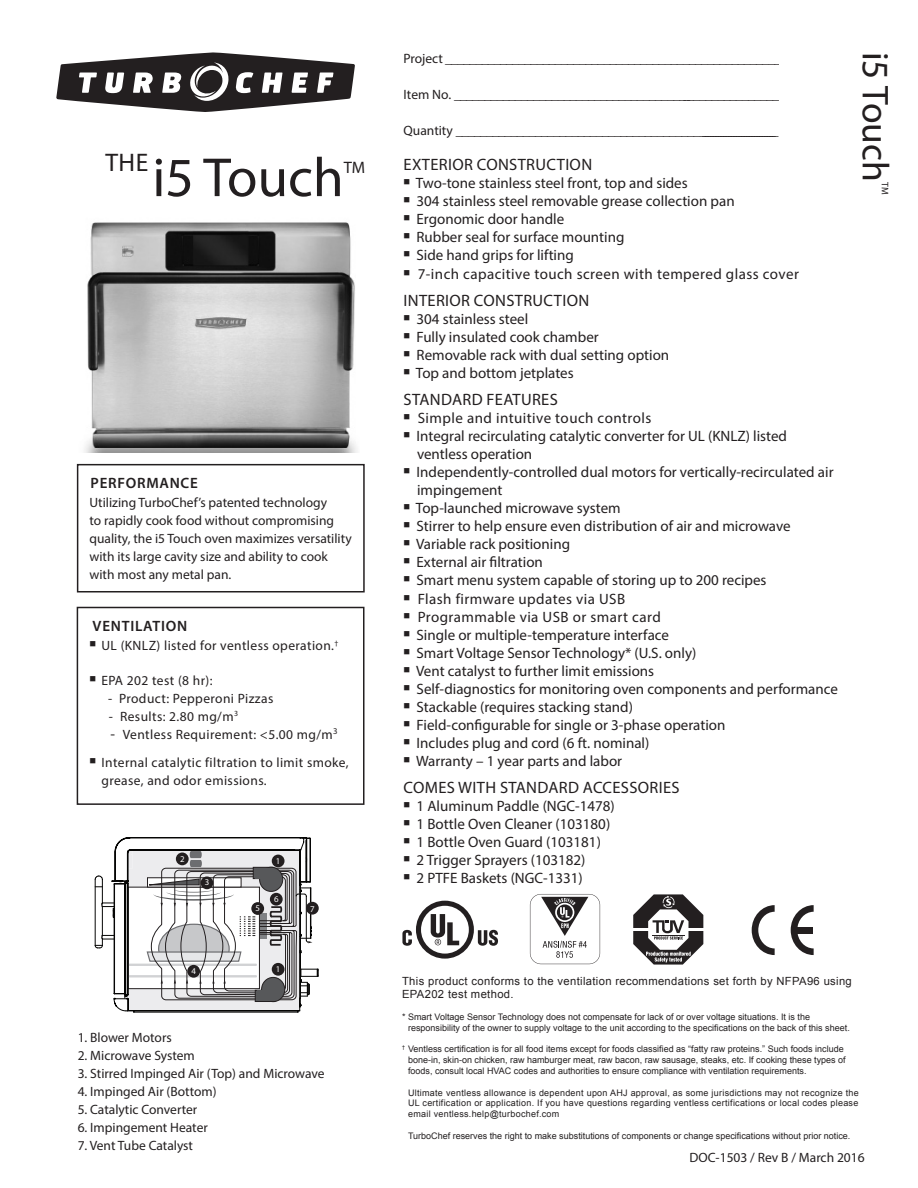
<style>
.page{position:relative;width:918px;height:1188px;background:#fff}
.page>*{position:absolute;margin:0;border:0;box-sizing:border-box;transform-origin:0 0}
.t1{font:55.5px "Myriad Pro";color:#231f20}
.t2{font:37.5px "Myriad Pro";color:#231f20}
.t3{font:25.5px "Myriad Pro";color:#231f20}
.t4{font:16.65px "Myriad Pro";color:#231f20}
.t5{font:16.5px "Myriad Pro";letter-spacing:.02em;color:#231f20}
.t6{font:15px/18px "Myriad Pro";color:#231f20}
.t7{font:15px "Myriad Pro";letter-spacing:.03em;color:#231f20}
.body{font:600 15px "Myriad Pro";letter-spacing:.05em;color:#231f20}
.body-2{font:13.5px/18px "Myriad Pro";color:#231f20}
.body-3{font:13.5px/18px "Myriad Pro";letter-spacing:.03em;color:#231f20}
.body-4{font:11.25px/13.5px "Arial";letter-spacing:.03em;color:#231f20}
.t8{font:9.6px "Myriad Pro";color:#231f20}
.body-5{font:9px/10.8px "Arial";color:#231f20}
.body-6{font:9px/10.8px "Arial";letter-spacing:.03em;color:#231f20}
.t9{font:8.85px "Myriad Pro";color:#fff}
.t10{font:7.05px "Myriad Pro";color:#231f20}
.s1{font-size:15px}
</style>
<div class="page">
<svg style="left:56px;top:52px;width:299px;height:60px"></svg>
<div style="left:77px;top:464px;width:288px;height:128px;border:2px solid #231f20"></div>
<img style="left:84px;top:222px;width:273px;height:230px">
<svg style="left:95px;top:837px;width:223px;height:176px"></svg>
<div style="left:176px;top:853px;width:13px;height:12px;background:#231f20;border-radius:50%"></div>
<div style="left:201px;top:876px;width:12px;height:13px;background:#231f20;border-radius:50%"></div>
<div style="left:187px;top:965px;width:13px;height:13px;background:#231f20;border-radius:50%"></div>
<div style="left:270px;top:893px;width:13px;height:13px;background:#231f20;border-radius:50%"></div>
<div style="left:251px;top:902px;width:13px;height:13px;background:#231f20;border-radius:50%"></div>
<div style="left:272px;top:855px;width:13px;height:12px;background:#231f20;border-radius:50%"></div>
<div style="left:272px;top:963px;width:13px;height:13px;background:#231f20;border-radius:50%"></div>
<div style="left:306px;top:902px;width:13px;height:13px;background:#231f20;border-radius:50%"></div>
<svg style="left:255px;top:990px;width:15px;height:12px"></svg>
<div style="left:262px;top:977px;width:23px;height:25px;background:#57585a;border-radius:50%"></div>
<div style="left:261px;top:977px;width:24px;height:25px;border:1px solid #231f20;border-radius:50%"></div>
<div style="left:257px;top:991px;width:17px;height:10px;background:#57585a"></div>
<svg style="left:530px;top:894px;width:70px;height:70px"></svg>
<svg style="left:752px;top:905px;width:23px;height:50px"></svg>
<svg style="left:791px;top:905px;width:23px;height:50px"></svg>
<div style="left:794px;top:927px;width:19px;height:6px;background:#231f20"></div>
<svg style="left:633px;top:894px;width:71px;height:71px"></svg>
<svg style="left:402px;top:901px;width:96px;height:58px"></svg>
<div style="left:77px;top:607px;width:287px;height:198px;border:2px solid #231f20"></div>
<p class="body-2" style="left:404px;top:49px;width:379px">Project _______________________________________________________</p>
<p class="body-2" style="left:404px;top:85px;width:377px">Item No. ______________________________________________________</p>
<p class="body-2" style="left:404px;top:121px;width:377px">Quantity _____________________________________________________________________</p>
<p class="t3" style="left:105px;top:146px;width:44px">THE</p>
<p class="t1" style="left:152px;top:143px;width:193px">i5 Touch</p>
<p class="t4" style="left:344px;top:157px;width:23px">TM</p>
<p class="t5" style="left:404px;top:155px;width:190px">EXTERIOR CONSTRUCTION</p>
<p class="t6" style="left:404px;top:174px;width:286px">■ Two-tone stainless steel front, top and sides</p>
<p class="t6" style="left:404px;top:192px;width:333px">■ 304 stainless steel removable grease collection pan</p>
<p class="t6" style="left:404px;top:210px;width:162px">■ Ergonomic door handle</p>
<p class="t6" style="left:404px;top:228px;width:222px">■ Rubber seal for surface mounting</p>
<p class="t6" style="left:404px;top:246px;width:172px">■ Side hand grips for lifting</p>
<p class="t7" style="left:404px;top:264px;width:397px">■ 7-inch capacitive touch screen with tempered glass cover</p>
<p class="t5" style="left:404px;top:290px;width:187px">INTERIOR CONSTRUCTION</p>
<p class="t6" style="left:404px;top:310px;width:126px">■ 304 stainless steel</p>
<p class="t6" style="left:404px;top:328px;width:197px">■ Fully insulated cook chamber</p>
<p class="t6" style="left:404px;top:346px;width:267px">■ Removable rack with dual setting option</p>
<p class="t6" style="left:404px;top:364px;width:172px">■ Top and bottom jetplates</p>
<p class="t5" style="left:404px;top:389px;width:156px">STANDARD FEATURES</p>
<p class="t7" style="left:404px;top:409px;width:249px">■ Simple and intuitive touch controls</p>
<p class="t6" style="left:417px;top:427px;width:372px;text-indent:-14px">■ Integral recirculating catalytic converter for UL (KNLZ) listed ventless operation</p>
<p class="t6" style="left:417px;top:463px;width:418px;text-indent:-14px">■ Independently-controlled dual motors for vertically-recirculated air impingement</p>
<p class="t6" style="left:404px;top:499px;width:219px">■ Top-launched microwave system</p>
<p class="t6" style="left:404px;top:517px;width:389px">■ Stirrer to help ensure even distribution of air and microwave</p>
<p class="t6" style="left:404px;top:535px;width:168px">■ Variable rack positioning</p>
<p class="t6" style="left:404px;top:553px;width:141px">■ External air filtration</p>
<p class="t6" style="left:404px;top:571px;width:365px">■ Smart menu system capable of storing up to 200 recipes</p>
<p class="t7" style="left:404px;top:589px;width:223px">■ Flash firmware updates via USB</p>
<p class="t7" style="left:404px;top:608px;width:259px">■ Programmable via USB or smart card</p>
<p class="t6" style="left:404px;top:626px;width:267px">■ Single or multiple-temperature interface</p>
<p class="t6" style="left:404px;top:644px;width:294px">■ Smart Voltage Sensor Technology* (U.S. only)</p>
<p class="t6" style="left:404px;top:662px;width:252px">■ Vent catalyst to further limit emissions</p>
<p class="t6" style="left:404px;top:680px;width:436px">■ Self-diagnostics for monitoring oven components and performance</p>
<p class="t6" style="left:404px;top:698px;width:231px">■ Stackable (requires stacking stand)</p>
<p class="t6" style="left:404px;top:716px;width:323px">■ Field-configurable for single or 3-phase operation</p>
<p class="t6" style="left:404px;top:734px;width:247px">■ Includes plug and cord (6 ft. nominal)</p>
<p class="t6" style="left:404px;top:752px;width:220px">■ Warranty – 1 year parts and labor</p>
<p class="t5" style="left:404px;top:777px;width:278px">COMES WITH STANDARD ACCESSORIES</p>
<p class="t6" style="left:404px;top:797px;width:213px">■ 1 Aluminum Paddle (NGC-1478)</p>
<p class="t6" style="left:404px;top:815px;width:208px">■ 1 Bottle Oven Cleaner (103180)</p>
<p class="t6" style="left:404px;top:833px;width:199px">■ 1 Bottle Oven Guard (103181)</p>
<p class="t6" style="left:404px;top:851px;width:183px">■ 2 Trigger Sprayers (103182)</p>
<p class="t6" style="left:404px;top:869px;width:181px">■ 2 PTFE Baskets (NGC-1331)</p>
<p class="body" style="left:91px;top:473px;width:109px">PERFORMANCE</p>
<p class="body-2" style="left:89px;top:493px;width:264px">Utilizing TurboChef’s patented technology<br>to rapidly cook food without compromising quality, the i5 Touch oven maximizes versatility with its large cavity size and ability to cook with most any metal pan.</p>
<p class="body" style="left:93px;top:616px;width:96px">VENTILATION</p>
<p class="body-3" style="left:89px;top:637px;width:250px">■ UL (KNLZ) listed for ventless operation.<sup>†</sup></p>
<p class="body-3" style="left:89px;top:671px;width:125px">■ EPA 202 test (8 hr):</p>
<p class="body-3" style="left:108px;top:689px;width:167px">- Product: Pepperoni Pizzas</p>
<p class="body-3" style="left:109px;top:707px;width:131px">- Results: 2.80 mg/m<sup>3</sup></p>
<p class="body-3" style="left:110px;top:725px;width:229px"><span class="s1">-</span> Ventless Requirement: &lt;5.00 mg/m<sup>3</sup></p>
<p class="body-3" style="left:101px;top:754px;width:249px;text-indent:-12px">■ Internal catalytic filtration to limit smoke, grease, and odor emissions.</p>
<p class="t9" style="left:180px;top:853px;width:6px">2</p>
<p class="t9" style="left:276px;top:855px;width:6px">1</p>
<p class="t9" style="left:205px;top:877px;width:6px">3</p>
<p class="t9" style="left:191px;top:965px;width:6px">4</p>
<p class="t9" style="left:255px;top:903px;width:6px">5</p>
<p class="t9" style="left:274px;top:893px;width:6px">6</p>
<p class="t9" style="left:276px;top:963px;width:6px">1</p>
<p class="t9" style="left:310px;top:903px;width:6px">7</p>
<p class="t2" style="left:899px;top:52px;width:132px;rotate:90deg">i5 Touch</p>
<p class="t8" style="left:891px;top:182px;width:14px;rotate:90deg">TM</p>
<p class="body-2" style="left:78px;top:1028px;width:96px">1. Blower Motors</p>
<p class="body-2" style="left:78px;top:1046px;width:119px">2. Microwave System</p>
<p class="body-2" style="left:78px;top:1064px;width:248px">3. Stirred Impinged Air (Top) and Microwave</p>
<p class="body-2" style="left:78px;top:1082px;width:140px">4. Impinged Air (Bottom)</p>
<p class="body-2" style="left:78px;top:1100px;width:121px">5. Catalytic Converter</p>
<p class="body-2" style="left:78px;top:1118px;width:132px">6. Impingement Heater</p>
<p class="body-2" style="left:78px;top:1136px;width:117px">7. Vent Tube Catalyst</p>
<p class="t10" style="left:76px;top:1063px;width:51px">1. Blower Motors</p>
<p class="t10" style="left:76px;top:1072px;width:63px">2. Microwave System</p>
<p class="t10" style="left:76px;top:1089px;width:74px">4. Impinged Air (Bottom)</p>
<p class="t10" style="left:76px;top:1106px;width:70px">6. Impingement Heater</p>
<p class="body-4" style="left:402px;top:974px;width:451px">This product conforms to the ventilation recommendations set forth by NFPA96 using<br>EPA202 test method.</p>
<p class="body-5" style="left:408px;top:1012px;width:443px;text-indent:-6px">* Smart Voltage Sensor Technology does not compensate for lack of or over voltage situations. It is the responsibility of the owner to supply voltage to the unit according to the specifications on the back of this sheet.</p>
<p class="body-5" style="left:402px;top:1044px;width:443px"><sup>†</sup> Ventless certification is for all food items except for foods classified as “fatty raw proteins.” Such foods include</p>
<p class="body-5" style="left:408px;top:1055px;width:439px">bone-in, skin-on chicken, raw hamburger meat, raw bacon, raw sausage, steaks, etc. If cooking these types of</p>
<p class="body-5" style="left:408px;top:1066px;width:400px">foods, consult local HVAC codes and authorities to ensure compliance with ventilation requirements.</p>
<p class="body-6" style="left:408px;top:1087px;width:452px">Ultimate ventless allowance is dependent upon AHJ approval, as some jurisdictions may not recognize the<br>UL certification or application. If you have questions regarding ventless certifications or local codes please</p>
<p class="body-6" style="left:408px;top:1109px;width:153px">email ventless.help@turbochef.com</p>
<p class="body-5" style="left:408px;top:1130px;width:444px">TurboChef reserves the right to make substitutions of components or change specifications without prior notice.</p>
<p class="body-2" style="left:689px;top:1148px;width:177px">DOC-1503 / Rev B / March 2016</p>
</div>
